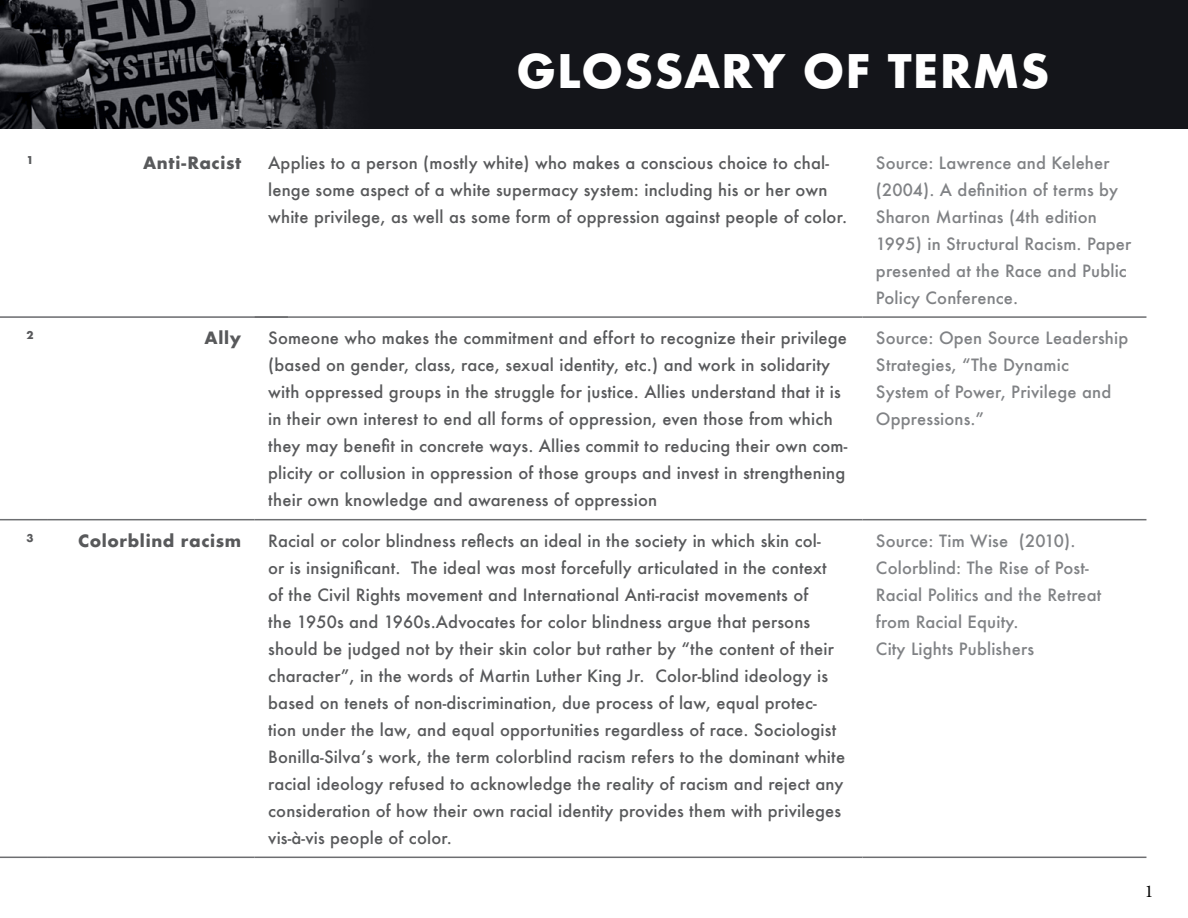
<style>
.page{position:relative;width:1188px;height:918px;background:#fff}
.page>*{position:absolute;margin:0;border:0;box-sizing:border-box;transform-origin:0 0}
.t1{font:700 45px "Futura";letter-spacing:.025em;color:#fff}
.t2{font:18px "Minion Pro";color:#000}
.t3{font:500 16.5px/27px "Futura";letter-spacing:.01em;color:#58595b}
.t4{font:500 16.5px/27px "Futura";letter-spacing:.01em;color:#808285}
.t5{font:700 16.5px "Futura";letter-spacing:.035em;color:#58595b}
.t6{font:700 10.5px "Futura";color:#58595b}
</style>
<div class="page">
<hr style="left:255px;top:316px;width:607px;height:2px;background:#6d6e71">
<hr style="left:862px;top:316px;width:284px;height:2px;background:#6d6e71">
<hr style="left:0;top:519px;width:47px;height:1px;background:#6d6e71">
<hr style="left:47px;top:519px;width:208px;height:1px;background:#6d6e71">
<hr style="left:255px;top:519px;width:607px;height:1px;background:#6d6e71">
<hr style="left:862px;top:519px;width:284px;height:1px;background:#6d6e71">
<hr style="left:0;top:857px;width:47px;height:1px;background:#6d6e71">
<hr style="left:47px;top:857px;width:208px;height:1px;background:#6d6e71">
<hr style="left:255px;top:857px;width:607px;height:1px;background:#6d6e71">
<hr style="left:862px;top:857px;width:284px;height:1px;background:#6d6e71">
<div style="left:0;top:0;width:1188px;height:129px;background:#14151a"></div>
<img style="left:0;top:0;width:354px;height:129px">
<hr style="left:0;top:316px;width:288px;height:2px;background:#696a6d">
<h1 class="t1" style="left:516px;top:39px;width:535px">GLOSSARY OF TERMS</h1>
<p class="t6" style="left:26px;top:152px;width:9px">1</p>
<p class="t5" style="left:143px;top:151px;width:100px">Anti-Racist</p>
<p class="t3" style="left:268px;top:149px;width:581px">Applies to a person (mostly white) who makes a conscious choice to chal&shy;lenge some aspect of a white supermacy system: including his or her own white privilege, as well as some form of oppression against people of color.</p>
<p class="t4" style="left:876px;top:149px;width:257px">Source: Lawrence and Keleher (2004). A definition of terms by<br>Sharon Martinas (4th edition<br>1995) in Structural Racism. Paper presented at the Race and Public<br>Policy Conference.</p>
<p class="t6" style="left:26px;top:328px;width:9px">2</p>
<p class="t5" style="left:205px;top:326px;width:38px">Ally</p>
<p class="t3" style="left:268px;top:324px;width:581px">Someone who makes the commitment and effort to recognize their privilege (based on gender, class, race, sexual identity, etc.) and work in solidarity with oppressed groups in the struggle for justice. Allies understand that it is in their own interest to end all forms of oppression, even those from which they may benefit in concrete ways. Allies commit to reducing their own com&shy;plicity or collusion in oppression of those groups and invest in strengthening their own knowledge and awareness of oppression</p>
<p class="t4" style="left:876px;top:324px;width:254px">Source: Open Source Leadership<br>Strategies, “The Dynamic<br>System of Power, Privilege and<br>Oppressions.”</p>
<p class="t6" style="left:26px;top:530px;width:9px">3</p>
<p class="t5" style="left:78px;top:529px;width:165px">Colorblind racism</p>
<p class="t3" style="left:268px;top:527px;width:578px">Racial or color blindness reflects an ideal in the society in which skin col-<br>or is insignificant. The ideal was most forcefully articulated in the context of the Civil Rights movement and International Anti-racist movements of<br>the 1950s and 1960s.Advocates for color blindness argue that persons should be judged not by their skin color but rather by “the content of their character”, in the words of Martin Luther King Jr. Color-blind ideology is based on tenets of non-discrimination, due process of law, equal protec&shy;tion under the law, and equal opportunities regardless of race. Sociologist Bonilla-Silva’s work, the term colorblind racism refers to the dominant white racial ideology refused to acknowledge the reality of racism and reject any consideration of how their own racial identity provides them with privileges vis-à-vis people of color.</p>
<p class="t4" style="left:876px;top:527px;width:227px">Source: Tim Wise (2010).<br>Colorblind: The Rise of Post-<br>Racial Politics and the Retreat from Racial Equity.<br>City Lights Publishers</p>
<p class="t2" style="left:1145px;top:879px;width:10px">1</p>
</div>
